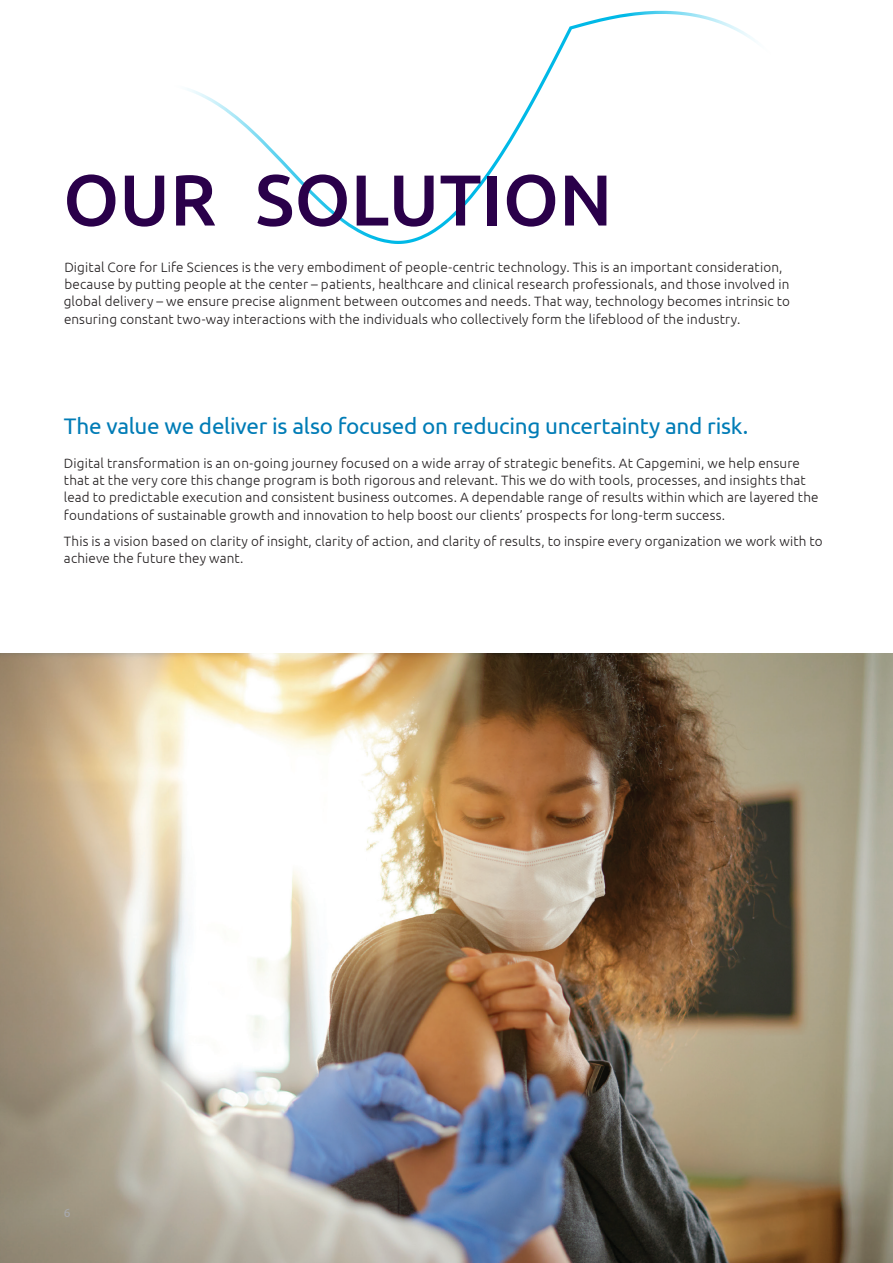
<style>
.page{position:relative;width:893px;height:1263px;background:#fff}
.page>*{position:absolute;margin:0;border:0;box-sizing:border-box;transform-origin:0 0}
.t1{font:500 72px "Ubuntu";color:#2a004a}
.t2{font:22.5px "Ubuntu";letter-spacing:-.01em;color:#007cb6}
.t3{font:300 13.5px/17.2px "Ubuntu";letter-spacing:.01em;color:#231f20}
.t4{font:12px "Ubuntu";color:#a8a9ad}
</style>
<div class="page">
<img style="left:0;top:653px;width:893px;height:610px">
<svg style="left:187px;top:11px;width:569px;height:233px"></svg>
<h1 class="t1" style="left:63px;top:154px;width:551px">OUR SOLUTION</h1>
<p class="t3" style="left:64px;top:258px;width:728px">Digital Core for Life Sciences is the very embodiment of people-centric technology. This is an important consideration, because by putting people at the center – patients, healthcare and clinical research professionals, and those involved in global delivery – we ensure precise alignment between outcomes and needs. That way, technology becomes intrinsic to ensuring constant two-way interactions with the individuals who collectively form the lifeblood of the industry.</p>
<h2 class="t2" style="left:64px;top:412px;width:686px">The value we deliver is also focused on reducing uncertainty and risk.</h2>
<p class="t3" style="left:64px;top:454px;width:756px">Digital transformation is an on-going journey focused on a wide array of strategic benefits. At Capgemini, we help ensure that at the very core this change program is both rigorous and relevant. This we do with tools, processes, and insights that lead to predictable execution and consistent business outcomes. A dependable range of results within which are layered the foundations of sustainable growth and innovation to help boost our clients’ prospects for long-term success.</p>
<p class="t3" style="left:64px;top:532px;width:760px">This is a vision based on clarity of insight, clarity of action, and clarity of results, to inspire every organization we work with to achieve the future they want.</p>
<p class="t4" style="left:64px;top:1205px;width:8px">6</p>
</div>
